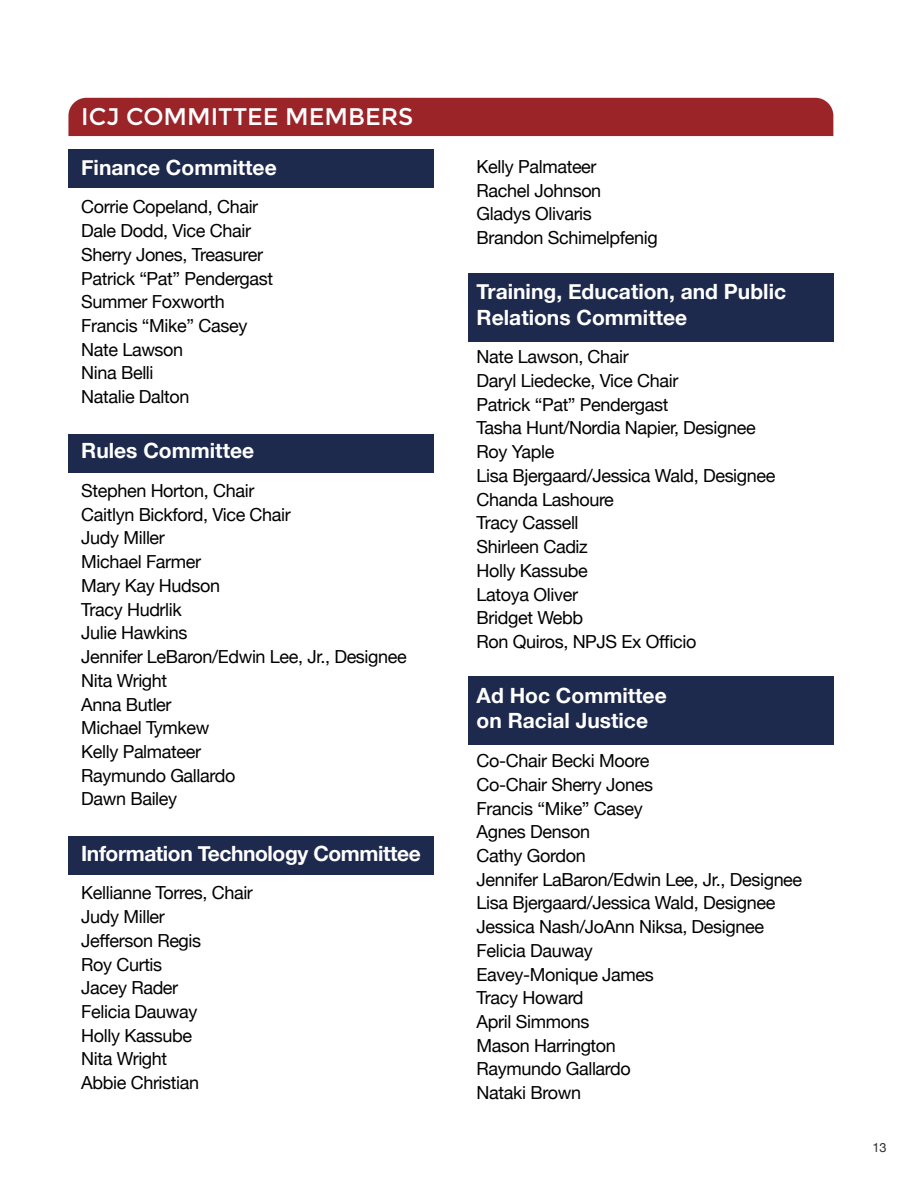
<style>
.page{position:relative;width:918px;height:1188px;background:#fff}
.page>*{position:absolute;margin:0;border:0;box-sizing:border-box;transform-origin:0 0}
.t1{font:24px "Montserrat";color:#fff}
.t2{font:700 21px/25.2px "Helvetica Neue";color:#fff}
.t3{font:700 21px "Helvetica Neue";letter-spacing:-.02em;color:#fff}
.t4{font:18px/23.7px "Helvetica Neue";letter-spacing:-.02em;color:#000}
.t5{font:12.75px "Helvetica Neue";color:#292929}
</style>
<div class="page">
<div style="left:468px;top:676px;width:365px;height:68px;background:#1d294d"></div>
<div style="left:468px;top:274px;width:365px;height:68px;background:#1d294d"></div>
<div style="left:68px;top:837px;width:366px;height:38px;background:#1d294d"></div>
<div style="left:68px;top:434px;width:366px;height:38px;background:#1d294d"></div>
<div style="left:68px;top:149px;width:366px;height:38px;background:#1d294d"></div>
<div style="left:68px;top:98px;width:765px;height:38px;background:#9b2429"></div>
<h1 class="t1" style="left:81px;top:103px;width:334px">ICJ COMMITTEE MEMBERS</h1>
<p class="t2" style="left:81px;top:155px;width:197px">Finance Committee</p>
<p class="t4" style="left:81px;top:196px;width:193px">Corrie Copeland, Chair<br>Dale Dodd, Vice Chair<br>Sherry Jones, Treasurer<br>Patrick “Pat” Pendergast<br>Summer Foxworth<br>Francis “Mike” Casey<br>Nate Lawson<br>Nina Belli<br>Natalie Dalton</p>
<p class="t2" style="left:81px;top:439px;width:174px">Rules Committee</p>
<p class="t4" style="left:81px;top:480px;width:327px">Stephen Horton, Chair<br>Caitlyn Bickford, Vice Chair<br>Judy Miller<br>Michael Farmer<br>Mary Kay Hudson<br>Tracy Hudrlik<br>Julie Hawkins<br>Jennifer LeBaron/Edwin Lee, Jr., Designee<br>Nita Wright<br>Anna Butler<br>Michael Tymkew<br>Kelly Palmateer<br>Raymundo Gallardo<br>Dawn Bailey</p>
<p class="t3" style="left:81px;top:837px;width:341px">Information Technology Committee</p>
<p class="t4" style="left:81px;top:882px;width:173px">Kellianne Torres, Chair<br>Judy Miller<br>Jefferson Regis<br>Roy Curtis<br>Jacey Rader<br>Felicia Dauway<br>Holly Kassube<br>Nita Wright<br>Abbie Christian</p>
<p class="t4" style="left:477px;top:156px;width:183px">Kelly Palmateer<br>Rachel Johnson<br>Gladys Olivaris<br>Brandon Schimelpfenig</p>
<p class="t2" style="left:477px;top:280px;width:311px">Training, Education, and Public<br>Relations Committee</p>
<p class="t4" style="left:477px;top:346px;width:300px">Nate Lawson, Chair<br>Daryl Liedecke, Vice Chair<br>Patrick “Pat” Pendergast<br>Tasha Hunt/Nordia Napier, Designee<br>Roy Yaple<br>Lisa Bjergaard/Jessica Wald, Designee<br>Chanda Lashoure<br>Tracy Cassell<br>Shirleen Cadiz<br>Holly Kassube<br>Latoya Oliver<br>Bridget Webb<br>Ron Quiros, NPJS Ex Officio</p>
<p class="t2" style="left:477px;top:684px;width:192px">Ad Hoc Committee on Racial Justice</p>
<p class="t4" style="left:477px;top:750px;width:327px">Co-Chair Becki Moore<br>Co-Chair Sherry Jones<br>Francis “Mike” Casey<br>Agnes Denson<br>Cathy Gordon<br>Jennifer LaBaron/Edwin Lee, Jr., Designee<br>Lisa Bjergaard/Jessica Wald, Designee<br>Jessica Nash/JoAnn Niksa, Designee<br>Felicia Dauway<br>Eavey-Monique James<br>Tracy Howard<br>April Simmons<br>Mason Harrington<br>Raymundo Gallardo<br>Nataki Brown</p>
<p class="t5" style="left:873px;top:1138px;width:16px">13</p>
</div>
